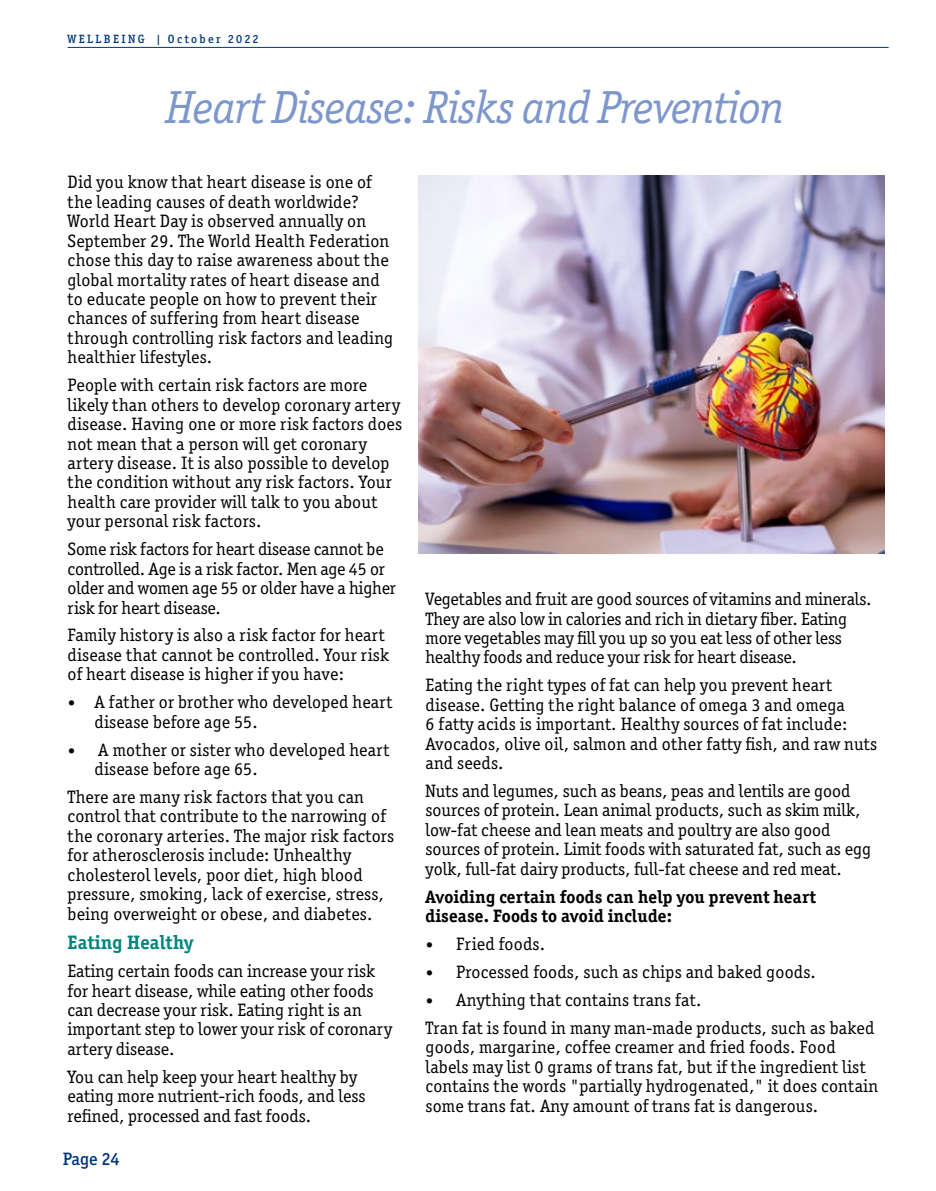
<style>
.page{position:relative;width:936px;height:1191px;background:#fff}
.page>*{position:absolute;margin:0;border:0;box-sizing:border-box;transform-origin:0 0}
.t1{font:italic 46.5px "Officina Ser ITC Std";letter-spacing:-.02em;color:#7d97cd}
.t2{font:700 19.5px "Officina Ser ITC Std";letter-spacing:.01em;color:#00867b}
.t3{font:18px/19.4px "Officina Ser ITC Std";letter-spacing:.01em;color:#000}
.t4{font:18px/19.4px "Officina Ser ITC Std";letter-spacing:-.01em;color:#000}
.t5{font:700 18px/19.4px "Officina Ser ITC Std";letter-spacing:.01em;color:#000}
.t6{font:500 18px "Officina Ser ITC Std";letter-spacing:-.005em;color:#00377b}
.t7{font:500 12px "Officina Ser ITC Std";letter-spacing:.2em;color:#00377b}
.s1{font-family:"Calibri";font-size:16.5px}
</style>
<div class="page">
<hr style="left:68px;top:47px;width:820px;height:1px;background:#00377b">
<img style="left:418px;top:176px;width:466px;height:377px">
<p class="t7" style="left:68px;top:32px;width:192px">WELLBEING | October 2022</p>
<h1 class="t1" style="left:166px;top:82px;width:619px">Heart Disease: Risks and Prevention</h1>
<p class="t3" style="left:67px;top:173px;width:327px">Did you know that heart disease is one of the leading causes of death worldwide?<br>World Heart Day is observed annually on September 29. The World Health Federation chose this day to raise awareness about the global mortality rates of heart disease and to educate people on how to prevent their chances of suffering from heart disease through controlling risk factors and leading healthier lifestyles.</p>
<p class="t3" style="left:67px;top:375px;width:336px">People with certain risk factors are more likely than others to develop coronary artery disease. Having one or more risk factors does not mean that a person will get coronary artery disease. It is also possible to develop the condition without any risk factors. Your health care provider will talk to you about your personal risk factors.</p>
<p class="t4" style="left:67px;top:539px;width:330px">Some risk factors for heart disease cannot be controlled. Age is a risk factor. Men age 45 or older and women age 55 or older have a higher risk for heart disease.</p>
<p class="t3" style="left:67px;top:625px;width:323px">Family history is also a risk factor for heart disease that cannot be controlled. Your risk of heart disease is higher if you have:</p>
<p class="t3" style="left:94px;top:692px;width:299px;text-indent:-27px"><span class="s1">•</span> A father or brother who developed heart disease before age 55.</p>
<p class="t3" style="left:94px;top:740px;width:296px;text-indent:-27px"><span class="s1">•</span> A mother or sister who developed heart disease before age 65.</p>
<p class="t3" style="left:67px;top:787px;width:328px">There are many risk factors that you can control that contribute to the narrowing of the coronary arteries. The major risk factors for atherosclerosis include: Unhealthy cholesterol levels, poor diet, high blood pressure, smoking, lack of exercise, stress, being overweight or obese, and diabetes.</p>
<p class="t2" style="left:68px;top:930px;width:127px">Eating Healthy</p>
<p class="t3" style="left:68px;top:961px;width:326px">Eating certain foods can increase your risk for heart disease, while eating other foods can decrease your risk. Eating right is an important step to lower your risk of coronary artery disease.</p>
<p class="t3" style="left:68px;top:1067px;width:299px">You can help keep your heart healthy by eating more nutrient-rich foods, and less refined, processed and fast foods.</p>
<p class="t6" style="left:63px;top:1148px;width:58px">Page 24</p>
<p class="t4" style="left:425px;top:589px;width:447px">Vegetables and fruit are good sources of vitamins and minerals.<br>They are also low in calories and rich in dietary fiber. Eating more vegetables may fill you up so you eat less of other less healthy foods and reduce your risk for heart disease.</p>
<p class="t3" style="left:425px;top:675px;width:453px">Eating the right types of fat can help you prevent heart disease. Getting the right balance of omega 3 and omega<br>6 fatty acids is important. Healthy sources of fat include:<br>Avocados, olive oil, salmon and other fatty fish, and raw nuts and seeds.</p>
<p class="t3" style="left:425px;top:781px;width:447px">Nuts and legumes, such as beans, peas and lentils are good sources of protein. Lean animal products, such as skim milk, low-fat cheese and lean meats and poultry are also good sources of protein. Limit foods with saturated fat, such as egg yolk, full-fat dairy products, full-fat cheese and red meat.</p>
<p class="t5" style="left:425px;top:886px;width:392px">Avoiding certain foods can help you prevent heart disease. Foods to avoid include:</p>
<p class="t3" style="left:425px;top:934px;width:121px"><span class="s1">•</span> Fried foods.</p>
<p class="t3" style="left:425px;top:962px;width:392px"><span class="s1">•</span> Processed foods, such as chips and baked goods.</p>
<p class="t3" style="left:425px;top:985px;width:450px;line-height:27.9px"><span class="s1">•</span> Anything that contains trans fat.<br>Tran fat is found in many man-made products, such as baked</p>
<p class="t3" style="left:425px;top:1037px;width:454px">goods, margarine, coffee creamer and fried foods. Food labels may list 0 grams of trans fat, but if the ingredient list contains the words "partially hydrogenated," it does contain some trans fat. Any amount of trans fat is dangerous.</p>
</div>
